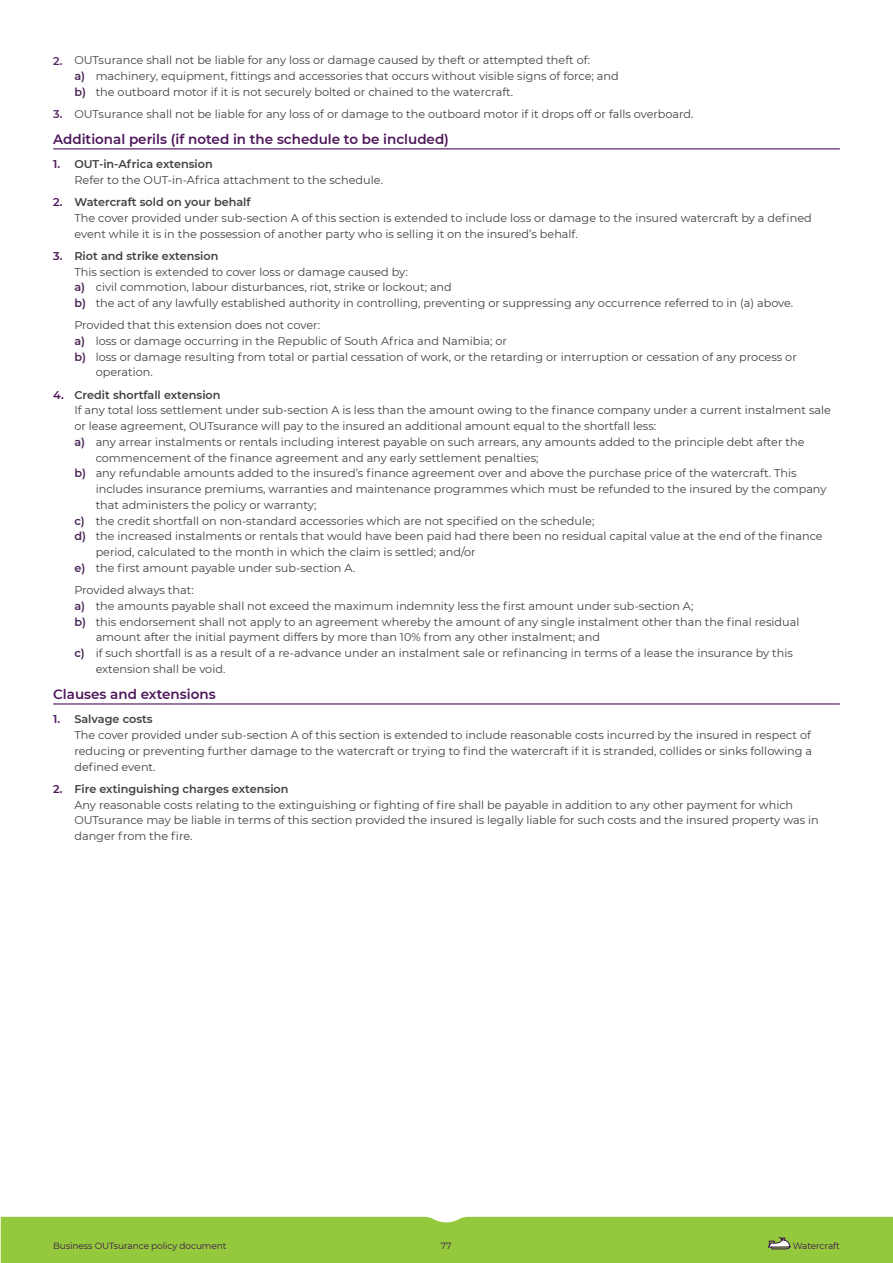
<style>
.page{position:relative;width:893px;height:1263px;background:#fff}
.page>*{position:absolute;margin:0;border:0;box-sizing:border-box;transform-origin:0 0}
.t1{font:600 13.5px "Montserrat";color:#4c1659}
.t2{font:11.25px/15.8px "Montserrat";color:#414042}
.t3{font:600 11.25px "Montserrat";color:#414042}
.t4{font:9px "Montserrat";letter-spacing:-.01em;color:#3d134c}
.s1{font-weight:600;color:#582a63}
.s2{font-weight:600;color:#4a2656}
.s3{font-weight:600;color:#4c1659}
.s4{font-weight:600}
.s5{color:#4c1659}
</style>
<div class="page">
<div style="left:1px;top:1217px;width:892px;height:46px;background:#95c93d"></div>
<hr style="left:53px;top:148px;width:787px;height:1px;background:#4c1659">
<hr style="left:53px;top:703px;width:787px;height:1px;background:#4c1659">
<p class="t2" style="left:74px;top:52px;width:546px;text-indent:-21px"><span class="s1">2.</span> OUTsurance shall not be liable for any loss or damage caused by theft or attempted theft of:<br><span class="s2">a)</span> machinery, equipment, fittings and accessories that occurs without visible signs of force; and <span class="s2">b)</span> the outboard motor if it is not securely bolted or chained to the watercraft.</p>
<p class="t2" style="left:53px;top:105px;width:642px"><span class="s1">3.</span> OUTsurance shall not be liable for any loss of or damage to the outboard motor if it drops off or falls overboard.</p>
<p class="t1" style="left:53px;top:130px;width:397px">Additional perils (if noted in the schedule to be included)</p>
<p class="t2" style="left:74px;top:156px;width:310px;text-indent:-21px"><span class="s3">1.</span> <span class="s4">OUT-in-Africa extension<br></span>Refer to the OUT-in-Africa attachment to the schedule.</p>
<p class="t2" style="left:74px;top:194px;width:739px;text-indent:-21px"><span class="s3">2.</span> <span class="s4">Watercraft sold on your behalf<br></span>The cover provided under sub-section A of this section is extended to include loss or damage to the insured watercraft by a defined event while it is in the possession of another party who is selling it on the insured’s behalf.</p>
<p class="t2" style="left:74px;top:248px;width:720px;text-indent:-21px"><span class="s3">3.</span> <span class="s4">Riot and strike extension<br></span>This section is extended to cover loss or damage caused by:<br><span class="s2">a)</span> civil commotion, labour disturbances, riot, strike or lockout; and<br><span class="s2">b)</span> the act of any lawfully established authority in controlling, preventing or suppressing any occurrence referred to in (a) above.</p>
<p class="t2" style="left:74px;top:317px;width:247px">Provided that this extension does not cover:</p>
<p class="t2" style="left:74px;top:333px;width:434px"><span class="s2">a)</span> loss or damage occurring in the Republic of South Africa and Namibia; or</p>
<p class="t2" style="left:74px;top:348px;width:724px"><span class="s2">b)</span> loss or damage resulting from total or partial cessation of work, or the retarding or interruption or cessation of any process or</p>
<p class="t2" style="left:96px;top:364px;width:59px">operation.</p>
<p class="t3" style="left:53px;top:387px;width:169px"><span class="s5">4.</span> Credit shortfall extension</p>
<p class="t2" style="left:74px;top:402px;width:758px">If any total loss settlement under sub-section A is less than the amount owing to the finance company under a current instalment sale</p>
<p class="t2" style="left:74px;top:418px;width:583px">or lease agreement, OUTsurance will pay to the insured an additional amount equal to the shortfall less:</p>
<p class="t2" style="left:74px;top:434px;width:732px"><span class="s2">a)</span> any arrear instalments or rentals including interest payable on such arrears, any amounts added to the principle debt after the</p>
<p class="t2" style="left:96px;top:449px;width:444px">commencement of the finance agreement and any early settlement penalties;</p>
<p class="t2" style="left:74px;top:465px;width:724px"><span class="s2">b)</span> any refundable amounts added to the insured’s finance agreement over and above the purchase price of the watercraft. This</p>
<p class="t2" style="left:96px;top:481px;width:732px">includes insurance premiums, warranties and maintenance programmes which must be refunded to the insured by the company</p>
<p class="t2" style="left:96px;top:497px;width:222px">that administers the policy or warranty;</p>
<p class="t2" style="left:74px;top:512px;width:521px"><span class="s2">c)</span> the credit shortfall on non-standard accessories which are not specified on the schedule;</p>
<p class="t2" style="left:74px;top:528px;width:750px"><span class="s2">d)</span> the increased instalments or rentals that would have been paid had there been no residual capital value at the end of the finance</p>
<p class="t2" style="left:96px;top:544px;width:381px">period, calculated to the month in which the claim is settled; and/or</p>
<p class="t2" style="left:74px;top:560px;width:282px"><span class="s2">e)</span> the first amount payable under sub-section A.</p>
<p class="t2" style="left:74px;top:582px;width:121px">Provided always that:</p>
<p class="t2" style="left:74px;top:597px;width:620px"><span class="s2">a)</span> the amounts payable shall not exceed the maximum indemnity less the first amount under sub-section A;</p>
<p class="t2" style="left:74px;top:613px;width:726px"><span class="s2">b)</span> this endorsement shall not apply to an agreement whereby the amount of any single instalment other than the final residual</p>
<p class="t2" style="left:96px;top:629px;width:506px">amount after the initial payment differs by more than 10% from any other instalment; and</p>
<p class="t2" style="left:74px;top:645px;width:720px"><span class="s2">c)</span> if such shortfall is as a result of a re-advance under an instalment sale or refinancing in terms of a lease the insurance by this</p>
<p class="t2" style="left:96px;top:660px;width:131px">extension shall be void.</p>
<p class="t1" style="left:53px;top:685px;width:164px">Clauses and extensions</p>
<p class="t2" style="left:74px;top:711px;width:739px;text-indent:-21px"><span class="s3">1.</span> <span class="s4">Salvage costs<br></span>The cover provided under sub-section A of this section is extended to include reasonable costs incurred by the insured in respect of reducing or preventing further damage to the watercraft or trying to find the watercraft if it is stranded, collides or sinks following a defined event.</p>
<p class="t2" style="left:74px;top:780px;width:746px;text-indent:-21px"><span class="s3">2.</span> <span class="s4">Fire extinguishing charges extension<br></span>Any reasonable costs relating to the extinguishing or fighting of fire shall be payable in addition to any other payment for which OUTsurance may be liable in terms of this section provided the insured is legally liable for such costs and the insured property was in danger from the fire.</p>
<p class="t4" style="left:53px;top:1239px;width:175px">Business OUTsurance policy document</p>
<p class="t4" style="left:441px;top:1239px;width:12px">77</p>
<p class="t4" style="left:793px;top:1239px;width:49px">Watercraft</p>
</div>
